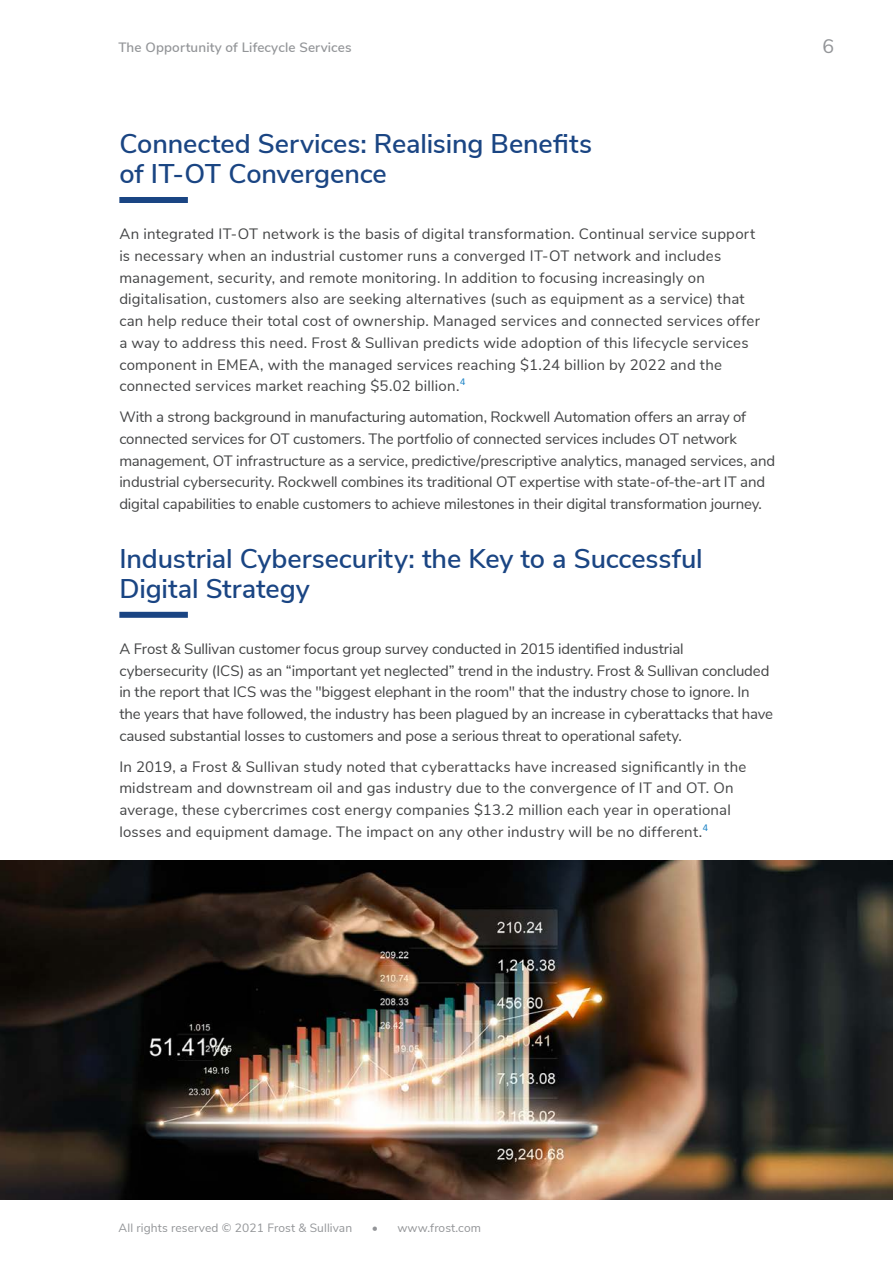
<style>
.page{position:relative;width:893px;height:1263px;background:#fff}
.page>*{position:absolute;margin:0;border:0;box-sizing:border-box;transform-origin:0 0}
.t1{font:600 27px/30px "Nunito Sans";letter-spacing:-.005em;color:#1a4583}
.t2{font:19.5px "Nunito Sans";color:#939598}
.Text_body{font:15px/21.8px "Nunito Sans";letter-spacing:.005em;color:#434445}
.t3{font:600 13.5px "Nunito Sans";letter-spacing:.01em;color:#939598}
.t4{font:12px "Nunito Sans";letter-spacing:.01em;color:#939598}
</style>
<div class="page">
<div style="left:119px;top:197px;width:69px;height:6px;background:#1a4583"></div>
<div style="left:119px;top:612px;width:69px;height:6px;background:#1a4583"></div>
<img style="left:0;top:861px;width:893px;height:339px">
<p class="t3" style="left:118px;top:38px;width:235px">The Opportunity of Lifecycle Services</p>
<h2 class="t2" style="left:823px;top:32px;width:13px">6</h2>
<h1 class="t1" style="left:119px;top:127px;width:474px">Connected Services: Realising Benefits of IT-OT Convergence</h1>
<p class="Text_body" style="left:119px;top:222px;width:642px">An integrated IT-OT network is the basis of digital transformation. Continual service support is necessary when an industrial customer runs a converged IT-OT network and includes management, security, and remote monitoring. In addition to focusing increasingly on digitalisation, customers also are seeking alternatives (such as equipment as a service) that can help reduce their total cost of ownership. Managed services and connected services offer a way to address this need. Frost &amp; Sullivan predicts wide adoption of this lifecycle services component in EMEA, with the managed services reaching $1.24 billion by 2022 and the connected services market reaching $5.02 billion.<sup>4</sup></p>
<p class="Text_body" style="left:119px;top:405px;width:657px">With a strong background in manufacturing automation, Rockwell Automation offers an array of connected services for OT customers. The portfolio of connected services includes OT network management, OT infrastructure as a service, predictive/prescriptive analytics, managed services, and industrial cybersecurity. Rockwell combines its traditional OT expertise with state-of-the-art IT and digital capabilities to enable customers to achieve milestones in their digital transformation journey.</p>
<h1 class="t1" style="left:119px;top:542px;width:585px">Industrial Cybersecurity: the Key to a Successful<br>Digital Strategy</h1>
<p class="Text_body" style="left:119px;top:637px;width:655px">A Frost &amp; Sullivan customer focus group survey conducted in 2015 identified industrial cybersecurity (ICS) as an “important yet neglected” trend in the industry. Frost &amp; Sullivan concluded in the report that ICS was the "biggest elephant in the room" that the industry chose to ignore. In the years that have followed, the industry has been plagued by an increase in cyberattacks that have caused substantial losses to customers and pose a serious threat to operational safety.</p>
<p class="Text_body" style="left:119px;top:754px;width:628px">In 2019, a Frost &amp; Sullivan study noted that cyberattacks have increased significantly in the midstream and downstream oil and gas industry due to the convergence of IT and OT. On average, these cybercrimes cost energy companies $13.2 million each year in operational losses and equipment damage. The impact on any other industry will be no different.<sup>4</sup></p>
<p class="t4" style="left:119px;top:1219px;width:235px">All rights reserved © 2021 Frost &amp; Sullivan</p>
<p class="t4" style="left:372px;top:1219px;width:111px">• www.frost.com</p>
</div>
